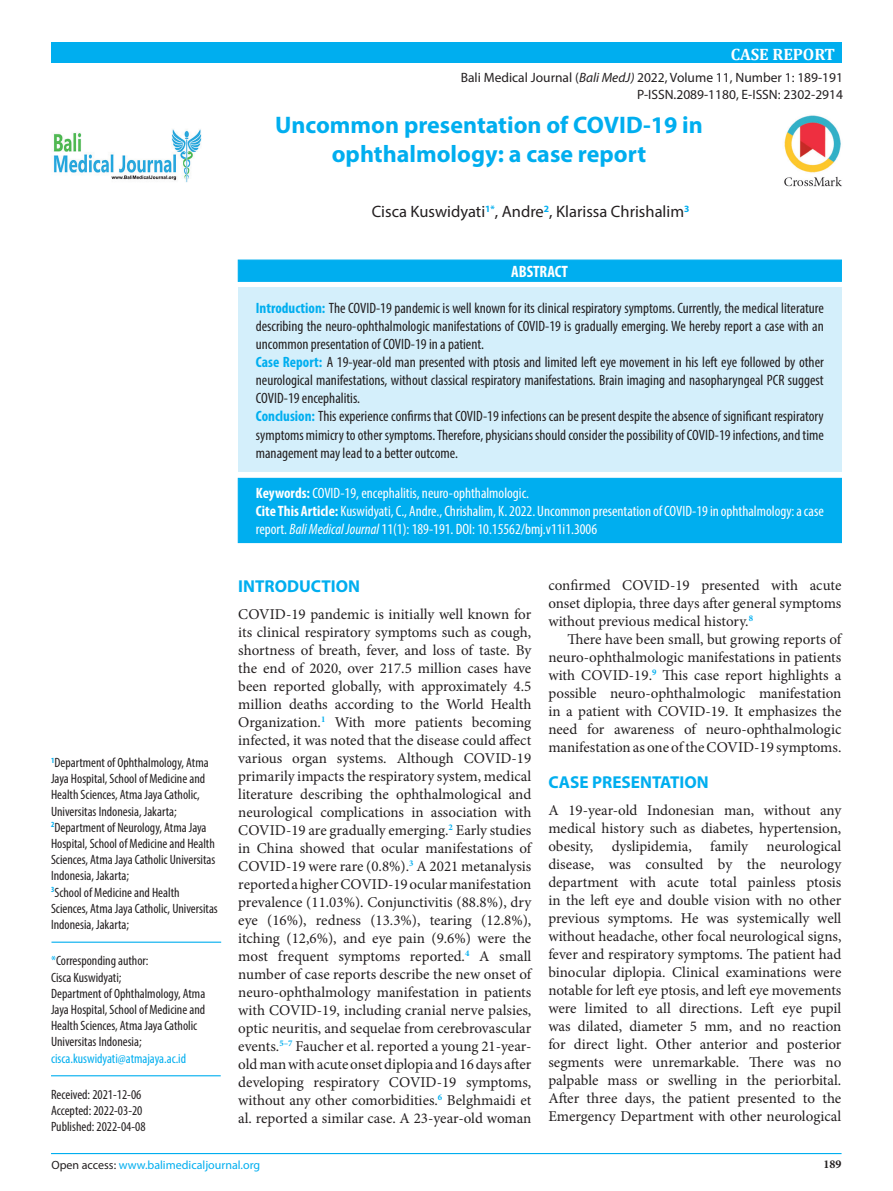
<style>
.page{position:relative;width:893px;height:1191px;background:#fff}
.page>*{position:absolute;margin:0;border:0;box-sizing:border-box;transform-origin:0 0}
.t1{font:700 24px/28.8px "Myriad Pro";color:#00aeef;text-align:center}
.Heading_1{font:700 17.25px "Myriad Pro";color:#00aeef}
.t2{font:16.5px "Myriad Pro";color:#231f20}
.t3{font:700 16.5px "Cambria";color:#fff}
.Default{font:700 condensed 16.5px "Myriad Pro";color:#fff}
.Heading_1-2{font:15px/18px "Minion Pro";color:#231f20;text-align:justify}
.t4{font:condensed 15px/18px "Myriad Pro";color:#231f20;text-align:justify}
.t5{font:condensed 15px/18px "Myriad Pro";color:#fff}
.t6{font:condensed 13.5px/16.2px "Myriad Pro";color:#231f20}
.t7{font:13.5px "Myriad Pro";color:#231f20}
.t8{font:condensed 13.5px "Myriad Pro";color:#00aeef}
.judul{font:12px "Myriad Pro";color:#00aeef}
.judul-2{font:700 12px "Minion Pro";color:#231f20}
.s1{font-style:italic}
.s2{color:#00aeef}
.s3{font-weight:700;color:#00aeef}
.s4{font-weight:700}
.s5{font-style:italic;color:#231f20}
.s6{color:#231f20}
</style>
<div class="page">
<div style="left:51px;top:43px;width:791px;height:20px;background:#00aeef"></div>
<div style="left:238px;top:259px;width:604px;height:23px;background:#00aeef;border:1px solid #00aeef"></div>
<div style="left:238px;top:287px;width:603px;height:185px;background:#d4effb"></div>
<div style="left:238px;top:478px;width:604px;height:65px;background:#00aeef"></div>
<img style="left:784px;top:115px;width:58px;height:72px">
<hr style="left:51px;top:941px;width:170px;height:1px;background:#00aeef">
<hr style="left:51px;top:1075px;width:170px;height:1px;background:#00aeef">
<hr style="left:51px;top:1153px;width:790px;height:1px;background:#00aeef">
<img style="left:53px;top:129px;width:149px;height:54px">
<p class="t3" style="left:731px;top:43px;width:106px">CASE REPORT</p>
<p class="t7" style="left:461px;top:70px;width:384px">Bali Medical Journal (<span class="s1">Bali MedJ)</span> 2022, Volume 11, Number 1: 189-191</p>
<p class="t7" style="left:637px;top:86px;width:207px">P-ISSN.2089-1180, E-ISSN: 2302-2914</p>
<p class="t1" style="left:275px;top:110px;width:429px">Uncommon presentation of COVID-19 in ophthalmology: a case report</p>
<p class="t2" style="left:372px;top:201px;width:319px">Cisca Kuswidyati<sup>1*</sup>, Andre<sup>2</sup>, Klarissa Chrishalim<sup>3</sup></p>
<p class="Default" style="left:511px;top:261px;width:58px">ABSTRACT</p>
<p class="t6" style="left:51px;top:754px;width:159px"><sup>1</sup>Department of Ophthalmology, Atma Jaya Hospital, School of Medicine and Health Sciences, Atma Jaya Catholic, Universitas Indonesia, Jakarta;</p>
<p class="t6" style="left:51px;top:819px;width:166px"><sup>2</sup>Department of Neurology, Atma Jaya Hospital, School of Medicine and Health Sciences, Atma Jaya Catholic Universitas Indonesia, Jakarta;</p>
<p class="t6" style="left:51px;top:884px;width:168px"><sup>3</sup>School of Medicine and Health<br>Sciences, Atma Jaya Catholic, Universitas<br>Indonesia, Jakarta;</p>
<p class="t6" style="left:51px;top:952px;width:99px"><span class="s2">*</span>Corresponding author:</p>
<p class="t6" style="left:51px;top:969px;width:72px">Cisca Kuswidyati;</p>
<p class="t6" style="left:51px;top:985px;width:156px">Department of Ophthalmology, Atma Jaya Hospital, School of Medicine and Health Sciences, Atma Jaya Catholic Universitas Indonesia;</p>
<p class="t8" style="left:51px;top:1050px;width:137px">cisca.kuswidyati@atmajaya.ac.id</p>
<p class="t6" style="left:51px;top:1086px;width:92px">Received: 2021-12-06</p>
<p class="t6" style="left:51px;top:1102px;width:93px">Accepted: 2022-03-20</p>
<p class="t6" style="left:51px;top:1118px;width:96px">Published: 2022-04-08</p>
<p class="t4" style="left:256px;top:299px;width:569px"><span class="s3">Introduction:</span> The COVID-19 pandemic is well known for its clinical respiratory symptoms. Currently, the medical literature describing the neuro-ophthalmologic manifestations of COVID-19 is gradually emerging. We hereby report a case with an uncommon presentation of COVID-19 in a patient.</p>
<p class="t4" style="left:256px;top:353px;width:569px"><span class="s3">Case Report:</span> A 19-year-old man presented with ptosis and limited left eye movement in his left eye followed by other neurological manifestations, without classical respiratory manifestations. Brain imaging and nasopharyngeal PCR suggest COVID-19 encephalitis.</p>
<p class="t4" style="left:256px;top:407px;width:569px"><span class="s3">Conclusion:</span> This experience confirms that COVID-19 infections can be present despite the absence of significant respiratory symptoms mimicry to other symptoms. Therefore, physicians should consider the possibility of COVID-19 infections, and time management may lead to a better outcome.</p>
<p class="t5" style="left:256px;top:484px;width:275px"><span class="s4">Keywords:</span> COVID-19, encephalitis, neuro-ophthalmologic.</p>
<p class="t5" style="left:256px;top:502px;width:569px"><span class="s4">Cite This Article:</span> Kuswidyati, C., Andre., Chrishalim, K. 2022. Uncommon presentation of COVID-19 in ophthalmology: a case report. <span class="s1">Bali Medical Journal</span> 11(1): 189-191. DOI: 10.15562/bmj.v11i1.3006</p>
<p class="Heading_1" style="left:238px;top:575px;width:123px">INTRODUCTION</p>
<p class="Heading_1-2" style="left:238px;top:605px;width:295px">COVID-19 pandemic is initially well known for its clinical respiratory symptoms such as cough, shortness of breath, fever, and loss of taste. By the end of 2020, over 217.5 million cases have been reported globally, with approximately 4.5 million deaths according to the World Health Organization.<sup>1</sup> With more patients becoming infected, it was noted that the disease could affect various organ systems. Although COVID-19 primarily impacts the respiratory system, medical literature describing the ophthalmological and neurological complications in association with COVID-19 are gradually emerging.<sup>2</sup> Early studies in China showed that ocular manifestations of COVID-19 were rare (0.8%).<sup>3</sup> A 2021 metanalysis reported a higher COVID-19 ocular manifestation prevalence (11.03%). Conjunctivitis (88.8%), dry eye (16%), redness (13.3%), tearing (12.8%), itching (12,6%), and eye pain (9.6%) were the most frequent symptoms reported.<sup>4</sup> A small number of case reports describe the new onset of neuro-ophthalmology manifestation in patients with COVID-19, including cranial nerve palsies, optic neuritis, and sequelae from cerebrovascular events.<sup>5–7</sup> Faucher et al. reported a young 21-year&shy;old man with acute onset diplopia and 16 days after developing respiratory COVID-19 symptoms, without any other comorbidities.<sup>6</sup> Belghmaidi et al. reported a similar case. A 23-year-old woman</p>
<p class="Heading_1-2" style="left:548px;top:576px;width:295px">confirmed COVID-19 presented with acute onset diplopia, three days after general symptoms without previous medical history.<sup>8</sup></p>
<p class="Heading_1-2" style="left:548px;top:630px;width:295px;text-indent:19px">There have been small, but growing reports of neuro-ophthalmologic manifestations in patients with COVID-19.<sup>9</sup> This case report highlights a possible neuro-ophthalmologic manifestation in a patient with COVID-19. It emphasizes the need for awareness of neuro-ophthalmologic manifestation as one of the COVID-19 symptoms.</p>
<p class="Heading_1" style="left:548px;top:771px;width:162px">CASE PRESENTATION</p>
<p class="Heading_1-2" style="left:548px;top:801px;width:295px">A 19-year-old Indonesian man, without any medical history such as diabetes, hypertension, obesity, dyslipidemia, family neurological disease, was consulted by the neurology department with acute total painless ptosis in the left eye and double vision with no other previous symptoms. He was systemically well without headache, other focal neurological signs, fever and respiratory symptoms. The patient had binocular diplopia. Clinical examinations were notable for left eye ptosis, and left eye movements were limited to all directions. Left eye pupil was dilated, diameter 5 mm, and no reaction for direct light. Other anterior and posterior segments were unremarkable. There was no palpable mass or swelling in the periorbital.<br>After three days, the patient presented to the Emergency Department with other neurological</p>
<p class="judul" style="left:51px;top:1157px;width:355px"><span class="s5">Bali Medical Journal 2022</span><span class="s6">; 11(1): 189-191 | doi:</span> 10.15562/bmj.v11i1.3006</p>
<p class="judul" style="left:51px;top:1157px;width:210px"><span class="s6">Open access:</span> www.balimedicaljournal.org</p>
<p class="judul-2" style="left:823px;top:1156px;width:19px">189</p>
</div>
